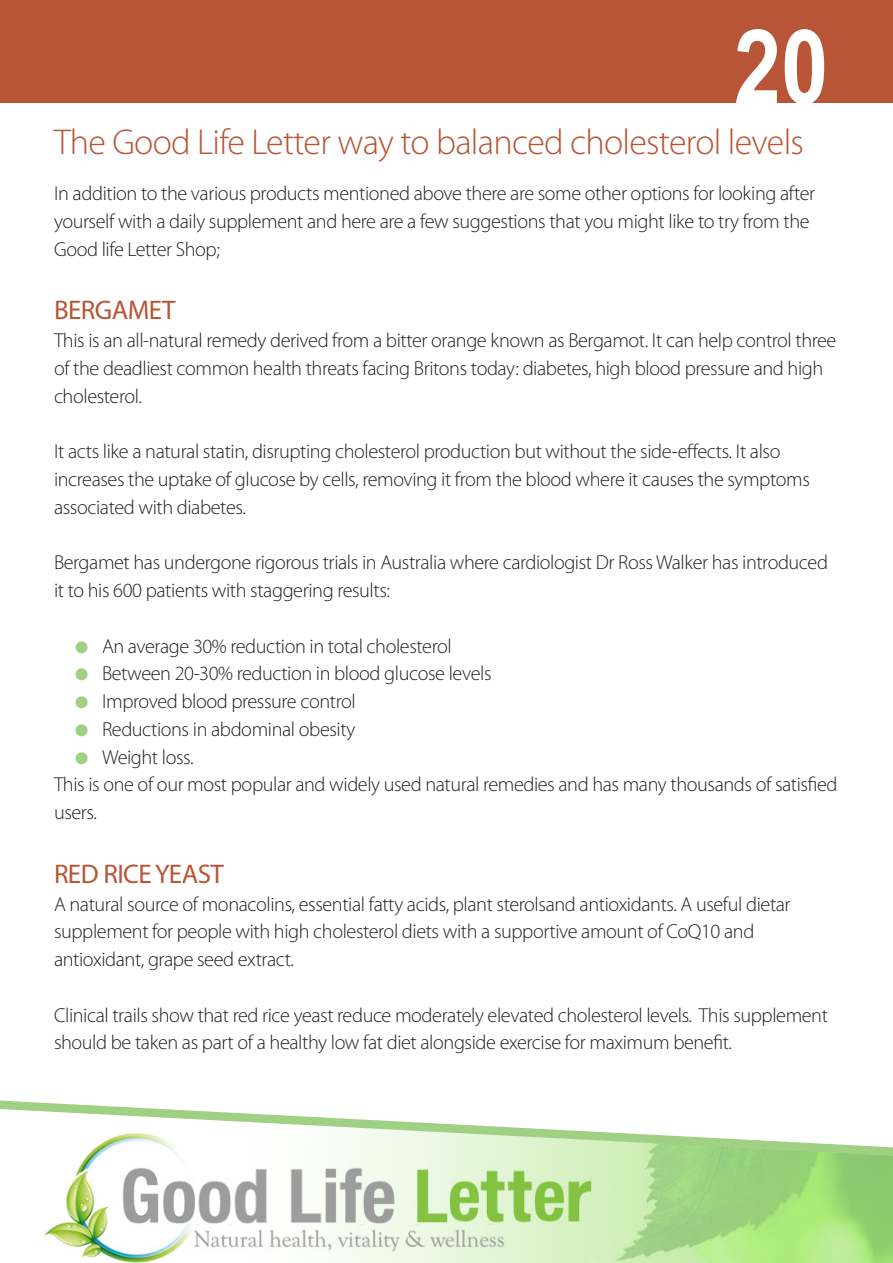
<style>
.page{position:relative;width:893px;height:1263px;background:#fff}
.page>*{position:absolute;margin:0;border:0;box-sizing:border-box;transform-origin:0 0}
.t1{font:700 103.5px "Arial Narrow";color:#fff}
.Header_green_large{font:300 36px "Myriad Pro";letter-spacing:-.02em;color:#b85536}
.Headers{font:27px "Myriad Pro";letter-spacing:-.02em;color:#b85536}
.Normal_para{font:300 20.25px/27.8px "Myriad Pro";letter-spacing:-.02em;color:#231f20}
</style>
<div class="page">
<img style="left:44px;top:1156px;width:849px;height:107px">
<div style="left:0;top:0;width:893px;height:102px;background:#b85536"></div>
<svg style="left:0;top:1100px;width:893px;height:56px"></svg>
<h1 class="t1" style="left:734px;top:-11px;width:96px">20</h1>
<p class="Header_green_large" style="left:54px;top:123px;width:751px">The Good Life Letter way to balanced cholesterol levels</p>
<p class="Normal_para" style="left:54px;top:180px;width:763px">In addition to the various products mentioned above there are some other options for looking after yourself with a daily supplement and here are a few suggestions that you might like to try from the<br>Good life Letter Shop;</p>
<p class="Headers" style="left:54px;top:294px;width:123px">BERGAMET</p>
<p class="Normal_para" style="left:54px;top:327px;width:784px">This is an all-natural remedy derived from a bitter orange known as Bergamot. It can help control three of the deadliest common health threats facing Britons today: diabetes, high blood pressure and high cholesterol.</p>
<p class="Normal_para" style="left:54px;top:438px;width:757px">It acts like a natural statin, disrupting cholesterol production but without the side-effects. It also increases the uptake of glucose by cells, removing it from the blood where it causes the symptoms associated with diabetes.</p>
<p class="Normal_para" style="left:54px;top:549px;width:775px">Bergamet has undergone rigorous trials in Australia where cardiologist Dr Ross Walker has introduced it to his 600 patients with staggering results:</p>
<p class="Normal_para" style="left:102px;top:632px;width:351px">An average 30% reduction in total cholesterol</p>
<p class="Normal_para" style="left:102px;top:660px;width:391px">Between 20-30% reduction in blood glucose levels</p>
<p class="Normal_para" style="left:102px;top:688px;width:255px">Improved blood pressure control</p>
<p class="Normal_para" style="left:102px;top:715px;width:255px">Reductions in abdominal obesity</p>
<p class="Normal_para" style="left:102px;top:743px;width:93px">Weight loss.</p>
<p class="Normal_para" style="left:54px;top:771px;width:785px">This is one of our most popular and widely used natural remedies and has many thousands of satisfied users.</p>
<p class="Headers" style="left:54px;top:857px;width:171px">RED RICE YEAST</p>
<p class="Normal_para" style="left:54px;top:890px;width:738px">A natural source of monacolins, essential fatty acids, plant sterolsand antioxidants. A useful dietar supplement for people with high cholesterol diets with a supportive amount of CoQ10 and antioxidant, grape seed extract.</p>
<p class="Normal_para" style="left:54px;top:1001px;width:775px">Clinical trails show that red rice yeast reduce moderately elevated cholesterol levels. This supplement should be taken as part of a healthy low fat diet alongside exercise for maximum benefit.</p>
</div>
